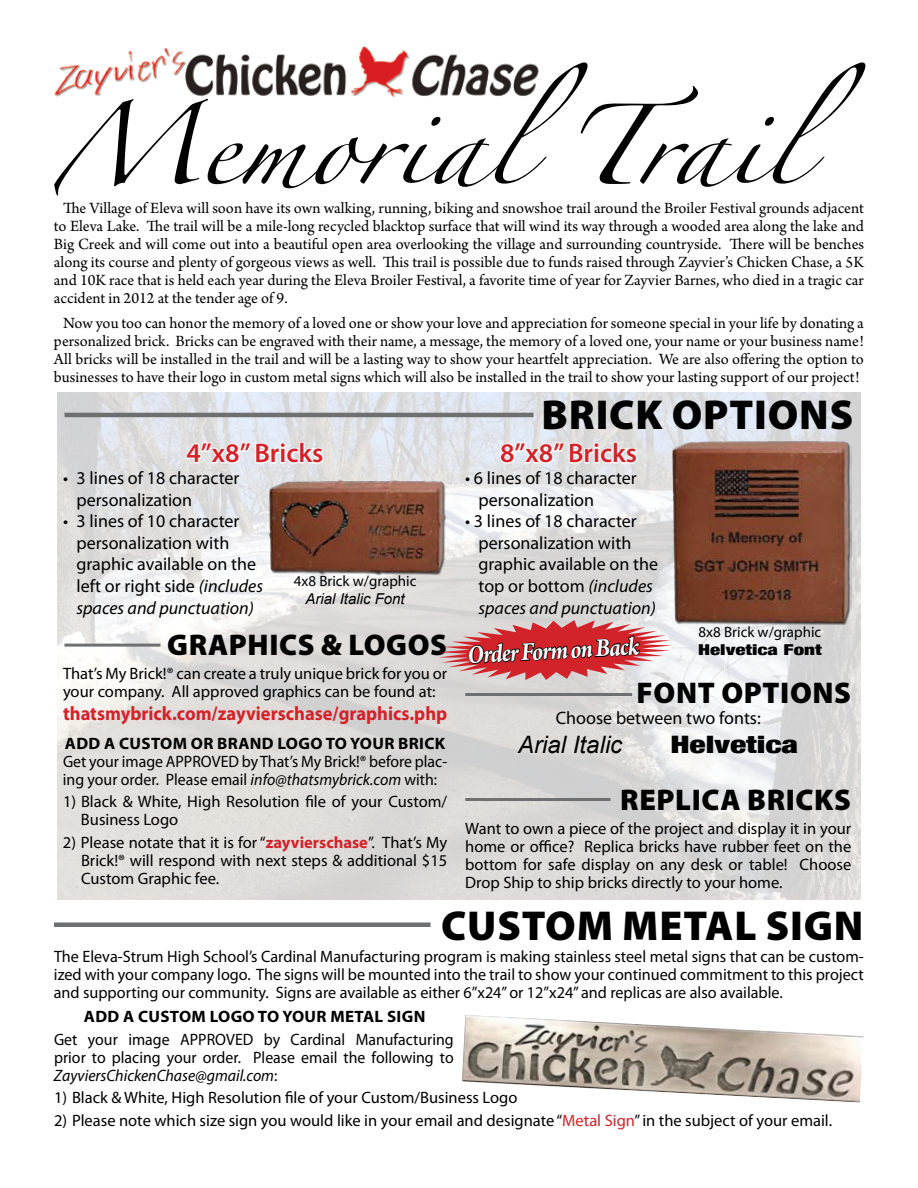
<style>
.page{position:relative;width:918px;height:1188px;background:#fff}
.page>*{position:absolute;margin:0;border:0;box-sizing:border-box;transform-origin:0 0}
.t1{font:71.85px "Zapfino";color:#000;scale:1.09 1}
.t2{font:900 42px "Myriad Pro";letter-spacing:.02em;color:#000}
.t3{font:900 30px "Myriad Pro";letter-spacing:.02em;color:#000}
.t4{font:600 27px "Myriad Pro";color:#d2232a}
.t5{font:italic 700 27px "Arno Pro";color:#fff;scale:.89 1}
.t6{font:italic 24px "Arial";color:#000}
.t7{font:900 condensed 24px "Helvetica Neue";color:#000;scale:1.4 1}
.t8{font:700 19.5px "Myriad Pro";color:#d2232a;scale:.95 1}
.t9{font:18px/21.6px "Myriad Pro";color:#000}
.t10{font:16.5px/18px "Arno Pro";color:#000;text-align:justify}
.t11{font:16.5px/18px "Myriad Pro";color:#000;text-align:justify}
.t12{font:16.5px/18px "Myriad Pro";color:#000;scale:.96 1}
.t13{font:700 16.5px "Myriad Pro";letter-spacing:.02em;color:#000}
.t14{font:15px "Myriad Pro";color:#000}
.t15{font:italic 15px "Arial";color:#000}
.t16{font:900 condensed 15px "Helvetica Neue";color:#000;scale:1.4 1}
.s1{font-style:italic}
.s2{font-weight:700;color:#d2232a}
.s3{color:#d2232a}
</style>
<div class="page">
<img style="left:54px;top:46px;width:485px;height:51px">
<img style="left:57px;top:392px;width:804px;height:507px">
<svg style="left:185px;top:441px;width:140px;height:24px"></svg>
<svg style="left:499px;top:441px;width:140px;height:24px"></svg>
<img style="left:672px;top:441px;width:179px;height:184px">
<img style="left:269px;top:481px;width:179px;height:95px">
<svg style="left:438px;top:588px;width:234px;height:128px;background:#cfa7a8"></svg>
<img style="left:462px;top:1015px;width:401px;height:87px">
<hr style="left:64px;top:413px;width:470px;height:4px;background:#6d6f71">
<div style="left:54px;top:922px;width:376px;height:5px;background:#6d6f71"></div>
<hr style="left:64px;top:644px;width:96px;height:3px;background:#6d6f71">
<hr style="left:465px;top:693px;width:167px;height:3px;background:#6d6f71">
<hr style="left:465px;top:798px;width:146px;height:3px;background:#6d6f71">
<h1 class="t1" style="left:52px;top:116px;width:748px">MemorialTrail</h1>
<p class="t10" style="left:54px;top:199px;width:812px;text-indent:9px">The Village of Eleva will soon have its own walking, running, biking and snowshoe trail around the Broiler Festival grounds adjacent to Eleva Lake. The trail will be a mile-long recycled blacktop surface that will wind its way through a wooded area along the lake and Big Creek and will come out into a beautiful open area overlooking the village and surrounding countryside. There will be benches along its course and plenty of gorgeous views as well. This trail is possible due to funds raised through Zayvier’s Chicken Chase, a 5K and 10K race that is held each year during the Eleva Broiler Festival, a favorite time of year for Zayvier Barnes, who died in a tragic car accident in 2012 at the tender age of 9.</p>
<p class="t10" style="left:54px;top:315px;width:811px;text-align:center">Now you too can honor the memory of a loved one or show your love and appreciation for someone special in your life by donating a personalized brick. Bricks can be engraved with their name, a message, the memory of a loved one, your name or your business name!<br>All bricks will be installed in the trail and will be a lasting way to show your heartfelt appreciation. We are also offering the option to businesses to have their logo in custom metal signs which will also be installed in the trail to show your lasting support of our project!</p>
<h3 class="t4" style="left:186px;top:436px;width:139px">4”x8” Bricks</h3>
<p class="t9" style="left:76px;top:467px;width:164px;text-indent:-14px">• 3 lines of 18 character personalization</p>
<p class="t9" style="left:76px;top:510px;width:188px;text-indent:-14px">• 3 lines of 10 character personalization with graphic available on the left or right side <span class="s1">(includes spaces and punctuation)</span></p>
<p class="t14" style="left:294px;top:572px;width:124px">4x8 Brick w/graphic</p>
<p class="t15" style="left:306px;top:589px;width:101px">Arial Italic Font</p>
<h3 class="t3" style="left:167px;top:627px;width:281px">GRAPHICS &amp; LOGOS</h3>
<p class="t11" style="left:63px;top:664px;width:386px">That’s My Brick!® can create a truly unique brick for you or your company. All approved graphics can be found at:</p>
<p class="t8" style="left:63px;top:701px;width:406px">thatsmybrick.com/zayvierschase/graphics.php</p>
<p class="t13" style="left:65px;top:732px;width:382px">Add a Custom or Brand Logo to your Brick</p>
<p class="t12" style="left:63px;top:752px;width:402px">Get your image APPROVED by That’s My Brick!® before plac&shy;ing your order. Please email <span class="s1">info@thatsmybrick.com</span> with:</p>
<p class="t11" style="left:81px;top:792px;width:368px;text-indent:-18px">1) Black &amp; White, High Resolution file of your Custom/<br>Business Logo</p>
<p class="t11" style="left:81px;top:833px;width:368px;text-indent:-18px">2) Please notate that it is for “<span class="s2">zayvierschase</span>”. That’s My Brick!® will respond with next steps &amp; additional $15<br>Custom Graphic fee.</p>
<h2 class="t2" style="left:542px;top:391px;width:313px">BRICK OPTIONS</h2>
<h3 class="t4" style="left:500px;top:436px;width:139px">8”x8” Bricks</h3>
<p class="t9" style="left:478px;top:467px;width:160px;text-indent:-14px">• 6 lines of 18 character personalization</p>
<p class="t9" style="left:478px;top:510px;width:181px;text-indent:-14px">• 3 lines of 18 character personalization with graphic available on the top or bottom <span class="s1">(includes spaces and punctuation)</span></p>
<h3 class="t5" style="left:467px;top:639px;width:194px;rotate:-3deg">Order Form on Back</h3>
<p class="t14" style="left:699px;top:623px;width:124px">8x8 Brick w/graphic</p>
<p class="t16" style="left:698px;top:637px;width:90px">Helvetica Font</p>
<h3 class="t3" style="left:637px;top:676px;width:216px">FONT OPTIONS</h3>
<p class="t9" style="left:556px;top:707px;width:206px">Choose between two fonts:</p>
<h3 class="t6" style="left:518px;top:729px;width:106px">Arial Italic</h3>
<h3 class="t7" style="left:670px;top:725px;width:93px">Helvetica</h3>
<h3 class="t3" style="left:620px;top:783px;width:54px">REPLICA</h3>
<h3 class="t3" style="left:747px;top:783px;width:103px">BRICKS</h3>
<p class="t11" style="left:465px;top:819px;width:388px">Want to own a piece of the project and display it in your home or office? Replica bricks have rubber feet on the bottom for safe display on any desk or table! Choose Drop Ship to ship bricks directly to your home.</p>
<h2 class="t2" style="left:441px;top:902px;width:83px">CUSTO</h2>
<h2 class="t2" style="left:577px;top:902px;width:132px">M METAL</h2>
<h2 class="t2" style="left:766px;top:902px;width:25px">SIGN</h2>
<p class="t11" style="left:54px;top:947px;width:812px">The Eleva-Strum High School’s Cardinal Manufacturing program is making stainless steel metal signs that can be custom&shy;ized with your company logo. The signs will be mounted into the trail to show your continued commitment to this project and supporting our community. Signs are available as either 6”x24”or 12”x24” and replicas are also available.</p>
<p class="t13" style="left:84px;top:1006px;width:314px">Add a Custom Logo to your METAL SIGN</p>
<p class="t12" style="left:54px;top:1030px;width:418px;text-align:justify">Get your image APPROVED by Cardinal Manufacturing prior to placing your order. Please email the following to <span class="s1">ZayviersChickenChase@gmail.com</span>:</p>
<p class="t11" style="left:54px;top:1089px;width:465px">1) Black &amp; White, High Resolution file of your Custom/Business Logo</p>
<p class="t11" style="left:54px;top:1111px;width:780px">2) Please note which size sign you would like in your email and designate “<span class="s3">Metal Sign</span>”in the subject of your email.</p>
</div>
